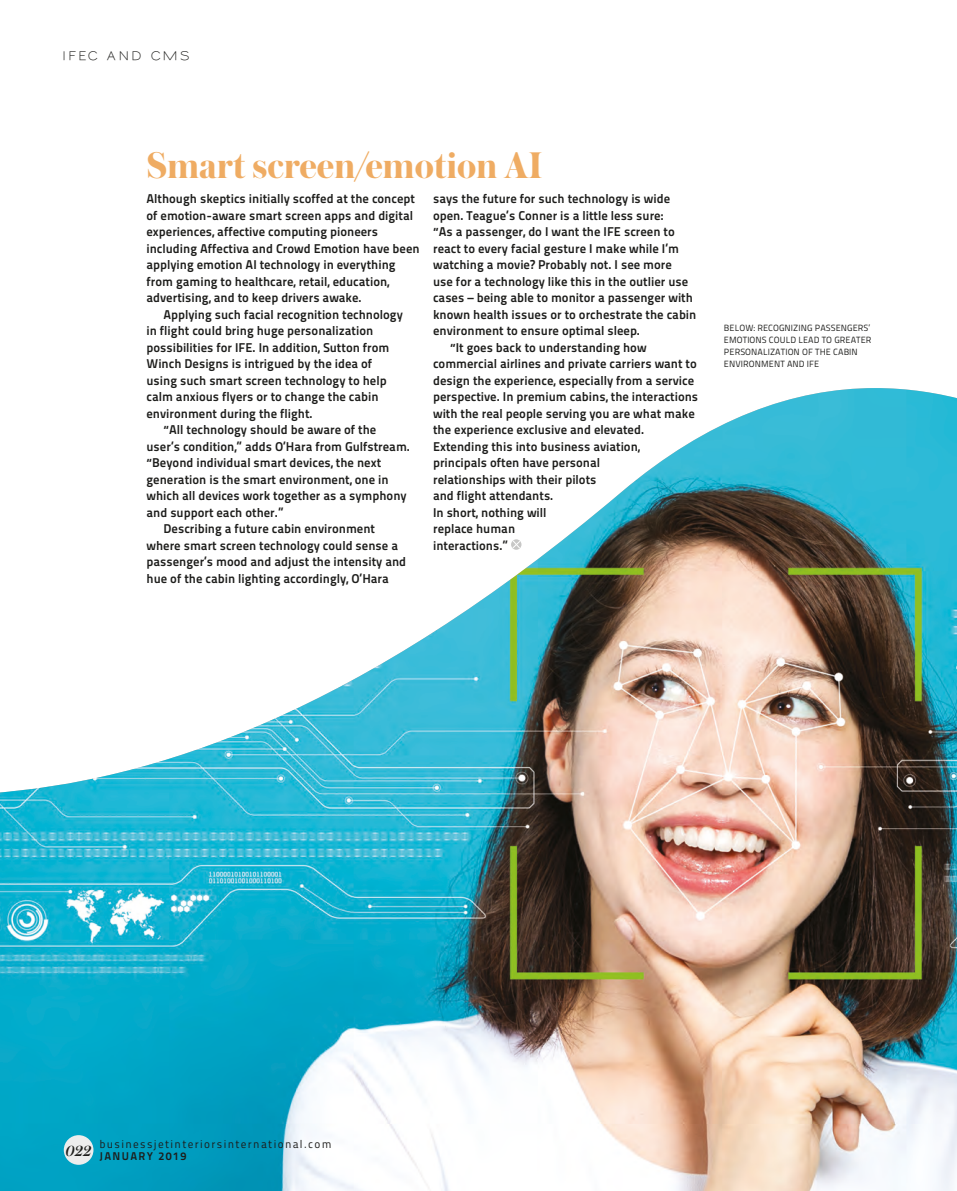
<style>
.page{position:relative;width:957px;height:1191px;background:#fff}
.page>*{position:absolute;margin:0;border:0;box-sizing:border-box;transform-origin:0 0}
.t1{font:700 39px "Austin";color:#efac63}
.t2{font:italic 500 15.45px "Austin";color:#1d1d1b}
.t3{font:12.75px/16.5px "Titillium Maps 29 L 800 wt";color:#1d1d1b}
.t4{font:600 12px "Sansumi";letter-spacing:.15em;color:#1d1d1b}
.t5{font:11.25px "Titillium Maps 29 L 400 wt";letter-spacing:.12em;color:#1d1d1b}
.t6{font:11.25px "Titillium Maps 29 L 800 wt";letter-spacing:.12em;color:#1d1d1b}
.t7{font:9px/12px "Titillium Maps 29 L 400 wt";letter-spacing:.01em;color:#1d1d1b}
</style>
<div class="page">
<img style="left:0;top:388px;width:957px;height:803px">
<div style="left:64px;top:1135px;width:29px;height:29px;background:#ededed;border-radius:50%"></div>
<svg style="left:511px;top:539px;width:10px;height:11px"></svg>
<svg style="left:512px;top:540px;width:8px;height:9px"></svg>
<p class="t4" style="left:62px;top:49px;width:129px">IFEC AND CMS</p>
<h1 class="t1" style="left:146px;top:137px;width:397px">Smart screen/emotion AI</h1>
<p class="t3" style="left:146px;top:190px;width:275px">Although skeptics initially scoffed at the concept of emotion-aware smart screen apps and digital experiences, affective computing pioneers including Affectiva and Crowd Emotion have been applying emotion AI technology in everything from gaming to healthcare, retail, education, advertising, and to keep drivers awake.</p>
<p class="t3" style="left:163px;top:305px;width:241px">Applying such facial recognition technology</p>
<p class="t3" style="left:146px;top:322px;width:228px">in flight could bring huge personalization</p>
<p class="t3" style="left:146px;top:338px;width:244px">possibilities for IFE. In addition, Sutton from</p>
<p class="t3" style="left:146px;top:355px;width:227px">Winch Designs is intrigued by the idea of</p>
<p class="t3" style="left:146px;top:371px;width:242px">using such smart screen technology to help</p>
<p class="t3" style="left:146px;top:388px;width:234px">calm anxious flyers or to change the cabin</p>
<p class="t3" style="left:146px;top:404px;width:168px">environment during the flight.</p>
<p class="t3" style="left:163px;top:421px;width:214px">“All technology should be aware of the</p>
<p class="t3" style="left:146px;top:437px;width:265px">user’s condition,” adds O’Hara from Gulfstream.</p>
<p class="t3" style="left:146px;top:454px;width:236px">“Beyond individual smart devices, the next</p>
<p class="t3" style="left:146px;top:470px;width:244px">generation is the smart environment, one in</p>
<p class="t3" style="left:146px;top:487px;width:262px">which all devices work together as a symphony</p>
<p class="t3" style="left:146px;top:503px;width:139px">and support each other.”</p>
<p class="t3" style="left:163px;top:520px;width:213px">Describing a future cabin environment</p>
<p class="t3" style="left:146px;top:536px;width:253px">where smart screen technology could sense a</p>
<p class="t3" style="left:146px;top:553px;width:261px">passenger’s mood and adjust the intensity and</p>
<p class="t3" style="left:146px;top:569px;width:244px">hue of the cabin lighting accordingly, O’Hara</p>
<p class="t3" style="left:433px;top:190px;width:239px">says the future for such technology is wide</p>
<p class="t3" style="left:433px;top:206px;width:232px">open. Teague’s Conner is a little less sure:</p>
<p class="t3" style="left:433px;top:223px;width:243px">“As a passenger, do I want the IFE screen to</p>
<p class="t3" style="left:433px;top:239px;width:247px">react to every facial gesture I make while I’m</p>
<p class="t3" style="left:433px;top:256px;width:240px">watching a movie? Probably not. I see more</p>
<p class="t3" style="left:433px;top:272px;width:257px">use for a technology like this in the outlier use</p>
<p class="t3" style="left:433px;top:289px;width:261px">cases – being able to monitor a passenger with</p>
<p class="t3" style="left:433px;top:305px;width:265px">known health issues or to orchestrate the cabin</p>
<p class="t3" style="left:433px;top:322px;width:208px">environment to ensure optimal sleep.</p>
<p class="t3" style="left:450px;top:338px;width:198px">“It goes back to understanding how</p>
<p class="t3" style="left:433px;top:355px;width:265px">commercial airlines and private carriers want to</p>
<p class="t3" style="left:433px;top:371px;width:263px">design the experience, especially from a service</p>
<p class="t3" style="left:433px;top:388px;width:267px">perspective. In premium cabins, the interactions</p>
<p class="t3" style="left:433px;top:404px;width:263px">with the real people serving you are what make</p>
<p class="t3" style="left:433px;top:421px;width:213px">the experience exclusive and elevated.</p>
<p class="t3" style="left:433px;top:437px;width:208px">Extending this into business aviation,</p>
<p class="t3" style="left:433px;top:454px;width:169px">principals often have personal</p>
<p class="t3" style="left:433px;top:470px;width:165px">relationships with their pilots</p>
<p class="t3" style="left:433px;top:487px;width:122px">and flight attendants.</p>
<p class="t3" style="left:433px;top:503px;width:115px">In short, nothing will</p>
<p class="t3" style="left:433px;top:520px;width:84px">replace human</p>
<p class="t3" style="left:433px;top:536px;width:76px">interactions.”</p>
<p class="t7" style="left:724px;top:321px;width:149px">BELOW: RECOGNIZING PASSENGERS’<br>EMOTIONS COULD LEAD TO GREATER<br>PERSONALIZATION OF THE CABIN<br>ENVIRONMENT AND IFE</p>
<p class="t2" style="left:66px;top:1140px;width:27px">022</p>
<p class="t5" style="left:99px;top:1135px;width:233px">businessjetinteriorsinternational.com</p>
<p class="t6" style="left:99px;top:1147px;width:88px">JANUARY 2019</p>
</div>
